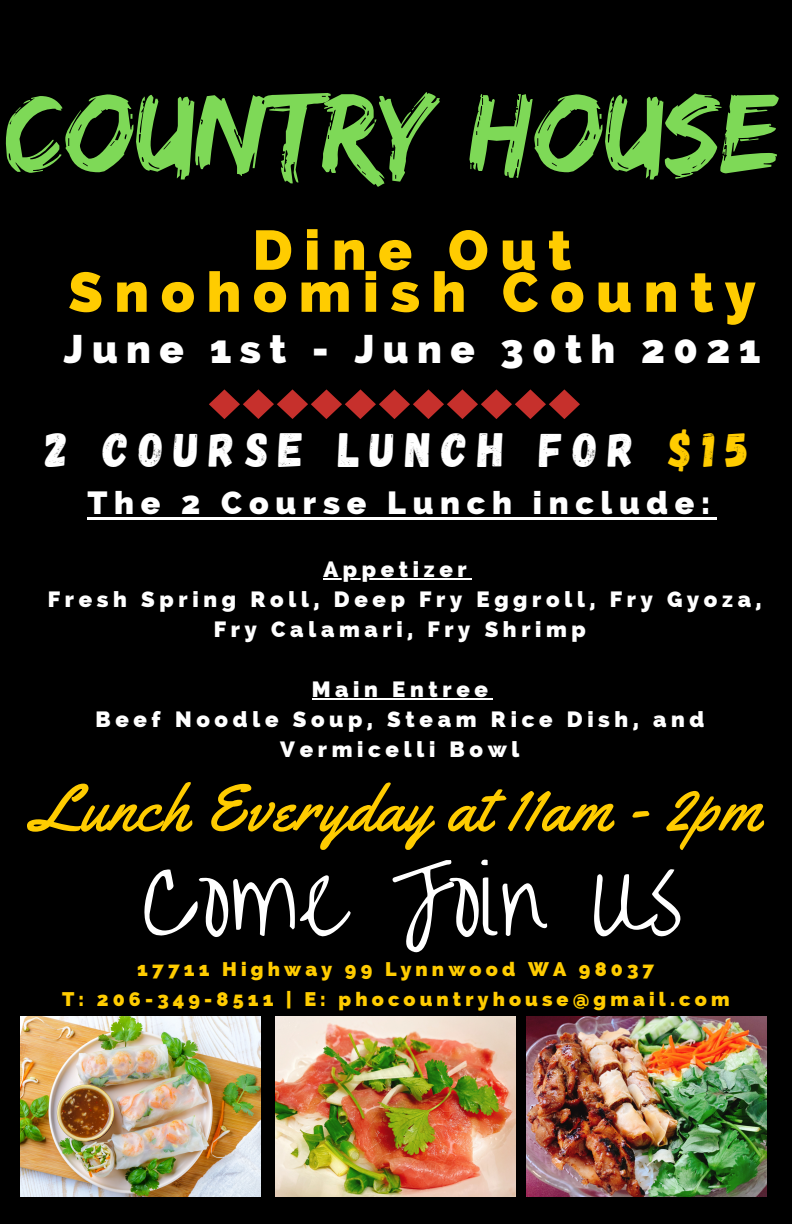
<style>
.page{position:relative;width:792px;height:1224px;background:#000}
.page>*{position:absolute;margin:0;border:0;box-sizing:border-box;transform-origin:0 0}
.t1{font:117.2px "Edo";color:#7ed957}
.t2{font:93px "Overthe Rainbow";color:#fff}
.t3{font:65.4px "Yellowtail";letter-spacing:.03em;color:#fc0}
.t4{font:800 55.6px/42px "Raleway";letter-spacing:.21em;color:#fc0;text-align:center}
.t5{font:48.2px "Gagalin";letter-spacing:.21em;color:#fff}
.t6{font:800 40px "Raleway";letter-spacing:.21em;color:#fff}
.t7{font:800 32.2px "Raleway";letter-spacing:.21em;color:#fff}
.t8{font:800 22.2px/30px "Raleway";letter-spacing:.21em;color:#fff;text-align:center}
.t9{font:800 19.8px "Raleway";letter-spacing:.21em;color:#fc0}
.s1{color:#fc0}
</style>
<div class="page">
<hr style="left:87px;top:517px;width:630px;height:3px;background:#fff">
<hr style="left:323px;top:578px;width:149px;height:2px;background:#fff">
<hr style="left:312px;top:698px;width:181px;height:2px;background:#fff">
<svg style="left:209px;top:389px;width:371px;height:30px"></svg>
<img style="left:276px;top:1017px;width:240px;height:180px">
<img style="left:20px;top:1017px;width:240px;height:180px">
<img style="left:527px;top:1017px;width:240px;height:180px">
<p class="t1" style="left:5px;top:65px;width:776px">COUNTRY HOUSE</p>
<p class="t4" style="left:68px;top:229px;width:689px">Dine Out<br>Snohomish County</p>
<p class="t6" style="left:64px;top:325px;width:699px">June 1st - June 30th 2021</p>
<p class="t5" style="left:45px;top:419px;width:705px">2 COURSE LUNCH FOR <span class="s1">$15</span></p>
<p class="t7" style="left:87px;top:484px;width:624px">The 2 Course Lunch include:</p>
<p class="t8" style="left:323px;top:554px;width:145px">Appetizer</p>
<p class="t8" style="left:48px;top:584px;width:715px">Fresh Spring Roll, Deep Fry Eggroll, Fry Gyoza,<br>Fry Calamari, Fry Shrimp</p>
<p class="t8" style="left:312px;top:674px;width:178px">Main Entree</p>
<p class="t8" style="left:95px;top:704px;width:610px">Beef Noodle Soup, Steam Rice Dish, and<br>Vermicelli Bowl</p>
<p class="t3" style="left:32px;top:767px;width:730px">Lunch Everyday at 11am - 2pm</p>
<p class="t2" style="left:142px;top:849px;width:542px">COME JOIN US</p>
<p class="t9" style="left:137px;top:957px;width:519px">17711 Highway 99 Lynnwood WA 98037</p>
<p class="t9" style="left:62px;top:987px;width:669px">T: 206-349-8511 | E: phocountryhouse@gmail.com</p>
</div>
